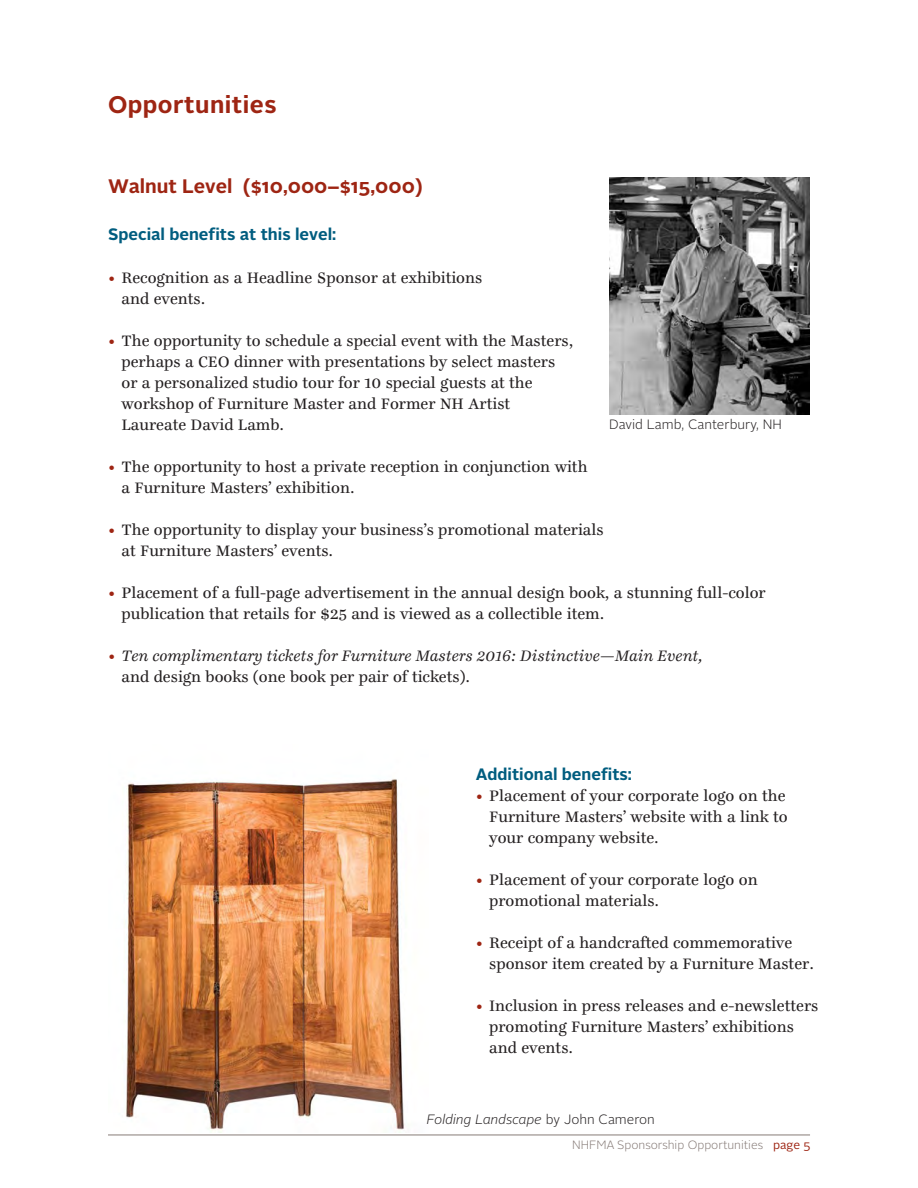
<style>
.page{position:relative;width:918px;height:1188px;background:#fff}
.page>*{position:absolute;margin:0;border:0;box-sizing:border-box;transform-origin:0 0}
.t1{font:700 24px "Alright Sans";letter-spacing:.02em;color:#9e2513}
.t2{font:700 19.5px "Alright Sans";color:#9e2513}
.t3{font:16.5px/21px "Ingeborg";color:#231f20}
.t4{font:italic 16.5px/21px "Ingeborg";color:#231f20}
.t5{font:700 16.5px "Alright Sans";color:#005d7f}
.t6{font:italic 300 13.5px "Alright Sans";color:#231f20}
.t7{font:300 13.5px "Alright Sans";color:#231f20}
.t8{font:300 12px "Alright Sans";color:#867b77}
.s1{color:#9e2513}
.s2{font-style:normal}
.s3{font-weight:400;color:#9e2513}
</style>
<div class="page">
<hr style="left:108px;top:1135px;width:702px;height:1px;background:#867b77">
<img style="left:609px;top:177px;width:201px;height:238px">
<img style="left:124px;top:779px;width:281px;height:354px">
<h1 class="t1" style="left:108px;top:94px;width:170px">Opportunities</h1>
<p class="t2" style="left:108px;top:178px;width:316px">Walnut Level ($10,000–$15,000)</p>
<p class="t5" style="left:108px;top:226px;width:230px">Special benefits at this level:</p>
<p class="t3" style="left:121px;top:269px;width:362px;text-indent:-13px"><span class="s1">•</span> Recognition as a Headline Sponsor at exhibitions and events.</p>
<p class="t3" style="left:121px;top:332px;width:453px;text-indent:-13px"><span class="s1">•</span> The opportunity to schedule a special event with the Masters, perhaps a CEO dinner with presentations by select masters or a personalized studio tour for 10 special guests at the workshop of Furniture Master and Former NH Artist Laureate David Lamb.</p>
<p class="t3" style="left:122px;top:458px;width:468px;text-indent:-13px"><span class="s1">•</span> The opportunity to host a private reception in conjunction with a Furniture Masters’ exhibition.</p>
<p class="t3" style="left:122px;top:521px;width:484px;text-indent:-13px"><span class="s1">•</span> The opportunity to display your business’s promotional materials at Furniture Masters’ events.</p>
<p class="t3" style="left:122px;top:584px;width:646px;text-indent:-13px"><span class="s1">•</span> Placement of a full-page advertisement in the annual design book, a stunning full-color publication that retails for $25 and is viewed as a collectible item.</p>
<p class="t4" style="left:122px;top:647px;width:583px;text-indent:-13px"><span class="s1">•</span> Ten complimentary tickets for Furniture Masters 2016: Distinctive—Main Event, <span class="s2">and design books (one book per pair of tickets).</span></p>
<p class="t7" style="left:609px;top:419px;width:174px">David Lamb, Canterbury, NH</p>
<p class="t5" style="left:476px;top:767px;width:158px">Additional benefits:</p>
<p class="t3" style="left:489px;top:787px;width:300px;text-indent:-13px"><span class="s1">•</span> Placement of your corporate logo on the<br>Furniture Masters’ website with a link to your company website.</p>
<p class="t3" style="left:489px;top:871px;width:270px;text-indent:-13px"><span class="s1">•</span> Placement of your corporate logo on promotional materials.</p>
<p class="t3" style="left:489px;top:934px;width:326px;text-indent:-13px"><span class="s1">•</span> Receipt of a handcrafted commemorative sponsor item created by a Furniture Master.</p>
<p class="t3" style="left:489px;top:997px;width:331px;text-indent:-13px"><span class="s1">•</span> Inclusion in press releases and e-newsletters promoting Furniture Masters’ exhibitions and events.</p>
<p class="t6" style="left:427px;top:1113px;width:229px">Folding Landscape <span class="s2">by John Cameron</span></p>
<p class="t8" style="left:572px;top:1140px;width:240px">NHFMA Sponsorship Opportunities <span class="s3">page 5</span></p>
</div>
